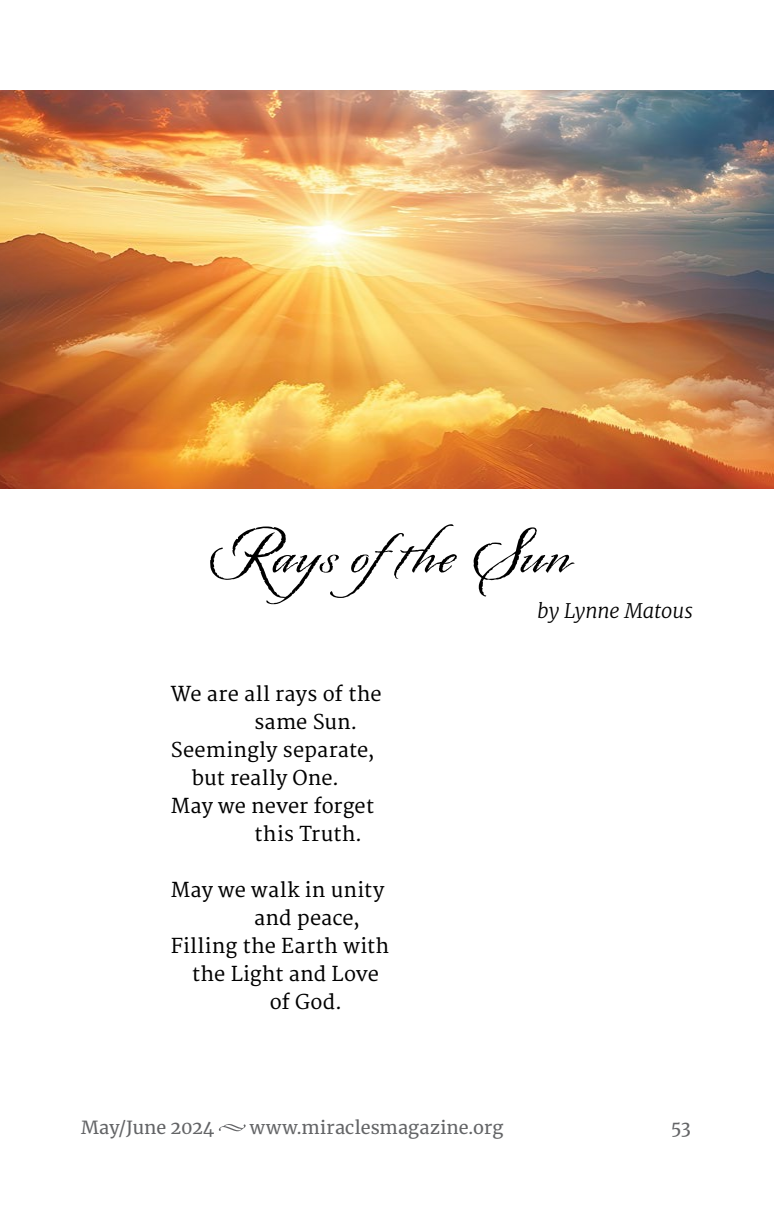
<style>
.page{position:relative;width:774px;height:1224px;background:#fff}
.page>*{position:absolute;margin:0;border:0;box-sizing:border-box;transform-origin:0 0}
.t1{font:64px "Origins";letter-spacing:.065em;color:#000}
.t2{font:20px "Merriweather";letter-spacing:.01em;color:#000}
.t3{font:italic 300 20px "Merriweather";letter-spacing:-.005em;color:#000}
.t4{font:18px "Merriweather";letter-spacing:.015em;color:#636466}
</style>
<div class="page">
<svg style="left:219px;top:1124px;width:27px;height:7px"></svg>
<img style="left:0;top:90px;width:774px;height:398px">
<h1 class="t1" style="left:207px;top:513px;width:362px">Rays ofthe Sun</h1>
<p class="t3" style="left:537px;top:597px;width:157px">by Lynne Matous</p>
<p class="t2" style="left:171px;top:682px;width:212px">We are all rays of the</p>
<p class="t2" style="left:254px;top:710px;width:105px">same Sun.</p>
<p class="t2" style="left:171px;top:738px;width:205px">Seemingly separate,</p>
<p class="t2" style="left:192px;top:766px;width:149px">but really One.</p>
<p class="t2" style="left:171px;top:794px;width:205px">May we never forget</p>
<p class="t2" style="left:254px;top:822px;width:110px">this Truth.</p>
<p class="t2" style="left:171px;top:878px;width:215px">May we walk in unity</p>
<p class="t2" style="left:254px;top:906px;width:107px">and peace,</p>
<p class="t2" style="left:171px;top:934px;width:220px">Filling the Earth with</p>
<p class="t2" style="left:192px;top:962px;width:189px">the Light and Love</p>
<p class="t2" style="left:270px;top:990px;width:74px">of God.</p>
<p class="t4" style="left:81px;top:1115px;width:135px">May/June 2024</p>
<p class="t4" style="left:250px;top:1115px;width:255px">www.miraclesmagazine.org</p>
<p class="t4" style="left:671px;top:1115px;width:22px">53</p>
</div>
